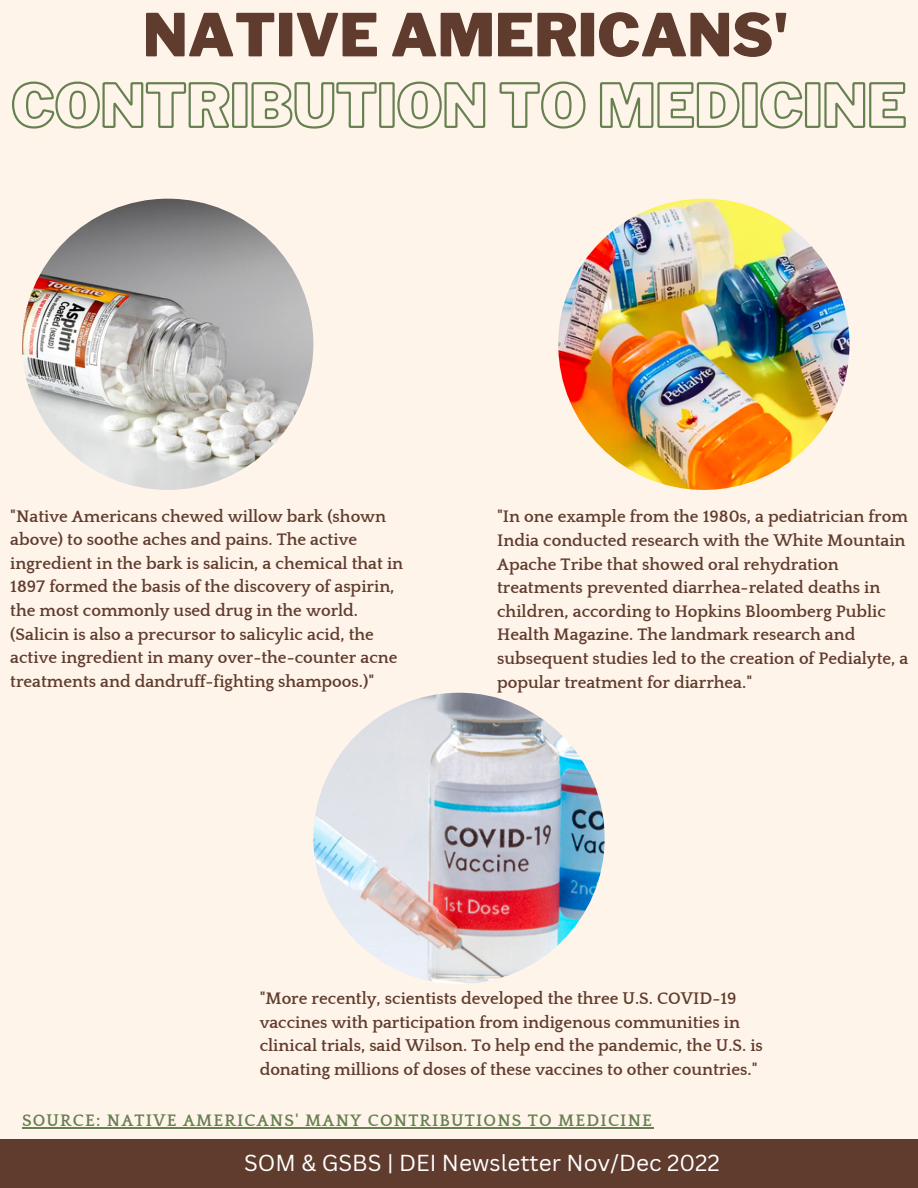
<style>
.page{position:relative;width:918px;height:1188px;background:#fff4ea}
.page>*{position:absolute;margin:0;border:0;box-sizing:border-box;transform-origin:0 0}
.t1{font:900 58.8px "Libre Franklin";color:#603c2e}
.t2{font:22.5px "Canva Sans";color:#fff}
.t3{font:700 17.1px/23.7px "Quattrocento";color:#603c2e}
.t4{font:700 17.1px "Quattrocento";letter-spacing:.07em;color:#668050}
</style>
<div class="page">
<div style="left:0;top:1139px;width:918px;height:49px;background:#603c2e"></div>
<img style="left:22px;top:199px;width:291px;height:291px;border-radius:50%">
<img style="left:558px;top:199px;width:291px;height:291px;border-radius:50%">
<img style="left:313px;top:693px;width:292px;height:291px;border-radius:50%">
<svg style="left:12px;top:81px;width:894px;height:48px"></svg>
<hr style="left:22px;top:1127px;width:631px;height:1px;background:#668050">
<h1 class="t1" style="left:143px;top:0;width:647px">NATIVE AMERICANS'</h1>
<p class="t3" style="left:10px;top:505px;width:394px">"Native Americans chewed willow bark (shown above) to soothe aches and pains. The active ingredient in the bark is salicin, a chemical that in 1897 formed the basis of the discovery of aspirin, the most commonly used drug in the world. (Salicin is also a precursor to salicylic acid, the active ingredient in many over-the-counter acne treatments and dandruff-fighting shampoos.)"</p>
<p class="t3" style="left:497px;top:505px;width:413px">"In one example from the 1980s, a pediatrician from India conducted research with the White Mountain Apache Tribe that showed oral rehydration treatments prevented diarrhea-related deaths in children, according to Hopkins Bloomberg Public Health Magazine. The landmark research and subsequent studies led to the creation of Pedialyte, a popular treatment for diarrhea."</p>
<p class="t3" style="left:260px;top:987px;width:505px">"More recently, scientists developed the three U.S. COVID-19 vaccines with participation from indigenous communities in clinical trials, said Wilson. To help end the pandemic, the U.S. is donating millions of doses of these vaccines to other countries."</p>
<p class="t4" style="left:22px;top:1112px;width:631px">SOURCE: NATIVE AMERICANS' MANY CONTRIBUTIONS TO MEDICINE</p>
<h2 class="t2" style="left:244px;top:1147px;width:477px">SOM &amp; GSBS | DEI Newsletter Nov/Dec 2022</h2>
</div>
